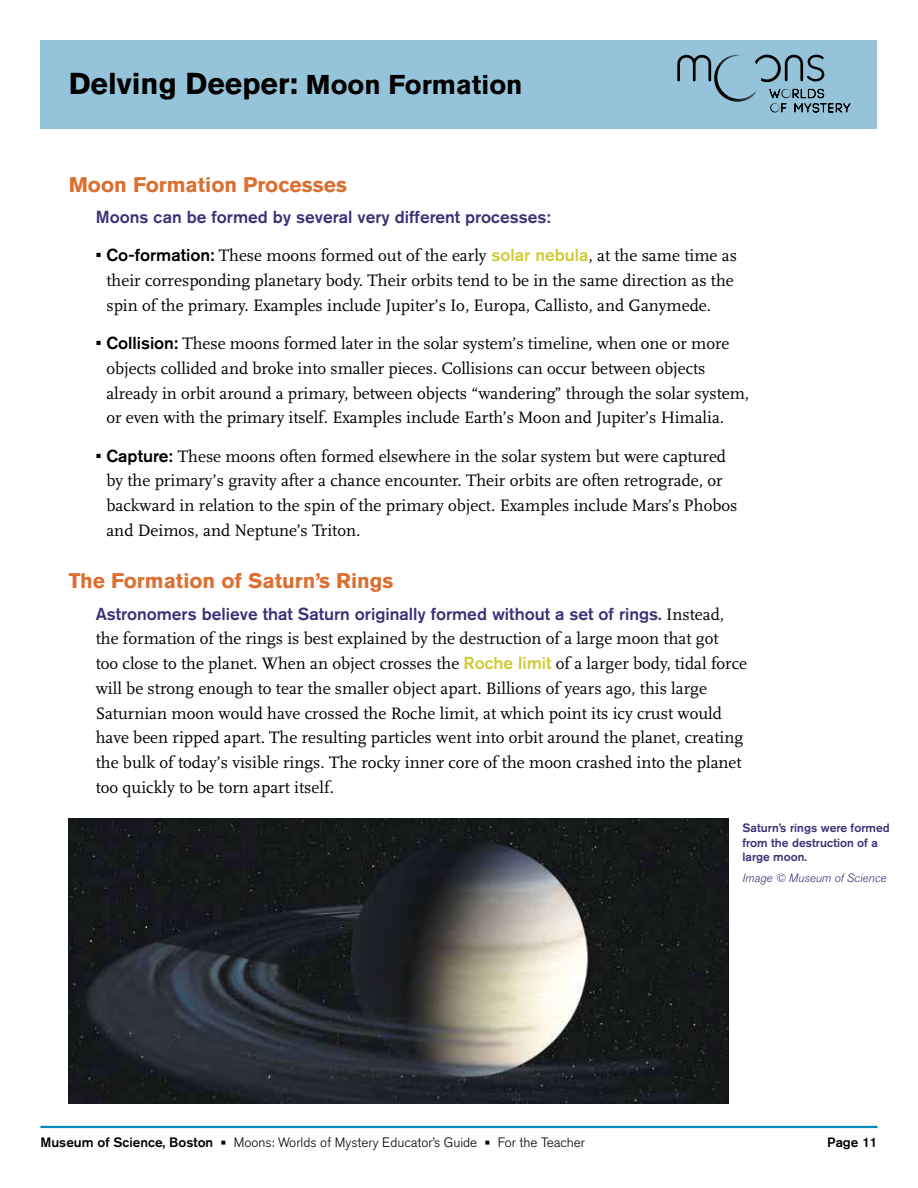
<style>
.page{position:relative;width:918px;height:1188px;background:#fff}
.page>*{position:absolute;margin:0;border:0;box-sizing:border-box;transform-origin:0 0}
.t1{font:700 30px "Akzidenz Grotesk BE";color:#000}
.t2{font:700 21px "Akzidenz Grotesk BE";color:#dc6f30}
.t3{font:17.25px/24.8px "Scala OT";color:#000}
.t4{font:500 17.25px "Akzidenz Grotesk BE";color:#3c3077}
.t5{font:300 13.5px "Akzidenz Grotesk BE";color:#000}
.t6{font:500 13.5px "Akzidenz Grotesk BE";color:#000}
.t7{font:500 12px/14.4px "Akzidenz Grotesk BE";color:#3c3077}
.t8{font:italic 300 12px "Akzidenz Grotesk BE";color:#3c3077}
.s1{font-size:27px}
.s2{font-family:"Akzidenz Grotesk BE";font-weight:500}
.s3{font-family:"Akzidenz Grotesk BE";font-weight:500;color:#cfcb34}
.s4{font-family:"Scala OT";font-weight:400;color:#000}
.s5{font-weight:500}
.s6{font-size:18px}
</style>
<div class="page">
<hr style="left:40px;top:1126px;width:838px;height:2px;background:#008bbf">
<div style="left:40px;top:40px;width:838px;height:89px;background:#95c4da"></div>
<svg style="left:677px;top:55px;width:173px;height:58px"></svg>
<img style="left:69px;top:819px;width:660px;height:285px">
<h1 class="t1" style="left:69px;top:67px;width:455px">Delving Deeper: <span class="s1">Moon Formation</span></h1>
<p class="t2" style="left:69px;top:172px;width:280px">Moon Formation Processes</p>
<p class="t4" style="left:96px;top:207px;width:456px">Moons can be formed by several very different processes:</p>
<p class="t3" style="left:106px;top:244px;width:632px;text-indent:-11px"><span class="s2">• Co-formation:</span> These moons formed out of the early <span class="s3">solar nebula</span>, at the same time as their corresponding planetary body. Their orbits tend to be in the same direction as the spin of the primary. Examples include Jupiter’s Io, Europa, Callisto, and Ganymede.</p>
<p class="t3" style="left:106px;top:331px;width:644px;text-indent:-11px"><span class="s2">• Collision:</span> These moons formed later in the solar system’s timeline, when one or more objects collided and broke into smaller pieces. Collisions can occur between objects already in orbit around a primary, between objects “wandering” through the solar system, or even with the primary itself. Examples include Earth’s Moon and Jupiter’s Himalia.</p>
<p class="t3" style="left:106px;top:444px;width:633px;text-indent:-11px"><span class="s2">• Capture:</span> These moons often formed elsewhere in the solar system but were captured by the primary’s gravity after a chance encounter. Their orbits are often retrograde, or backward in relation to the spin of the primary object. Examples include Mars’s Phobos and Deimos, and Neptune’s Triton.</p>
<p class="t2" style="left:69px;top:569px;width:326px">The Formation of Saturn’s Rings</p>
<p class="t4" style="left:96px;top:603px;width:630px">Astronomers believe that Saturn originally formed without a set of rings. <span class="s4">Instead,</span></p>
<p class="t3" style="left:96px;top:627px;width:653px">the formation of the rings is best explained by the destruction of a large moon that got<br>too close to the planet. When an object crosses the <span class="s3">Roche limit</span> of a larger body, tidal force will be strong enough to tear the smaller object apart. Billions of years ago, this large Saturnian moon would have crossed the Roche limit, at which point its icy crust would have been ripped apart. The resulting particles went into orbit around the planet, creating the bulk of today’s visible rings. The rocky inner core of the moon crashed into the planet too quickly to be torn apart itself.</p>
<p class="t7" style="left:742px;top:821px;width:149px">Saturn’s rings were formed from the destruction of a large moon.</p>
<p class="t8" style="left:742px;top:871px;width:146px">Image © Museum of Science</p>
<p class="t5" style="left:40px;top:1135px;width:546px"><span class="s5">Museum of Science, Boston</span> <span class="s6">•</span> Moons: Worlds of Mystery Educator’s Guide <span class="s6">•</span> For the Teacher</p>
<p class="t6" style="left:827px;top:1134px;width:52px">Page 11</p>
</div>
